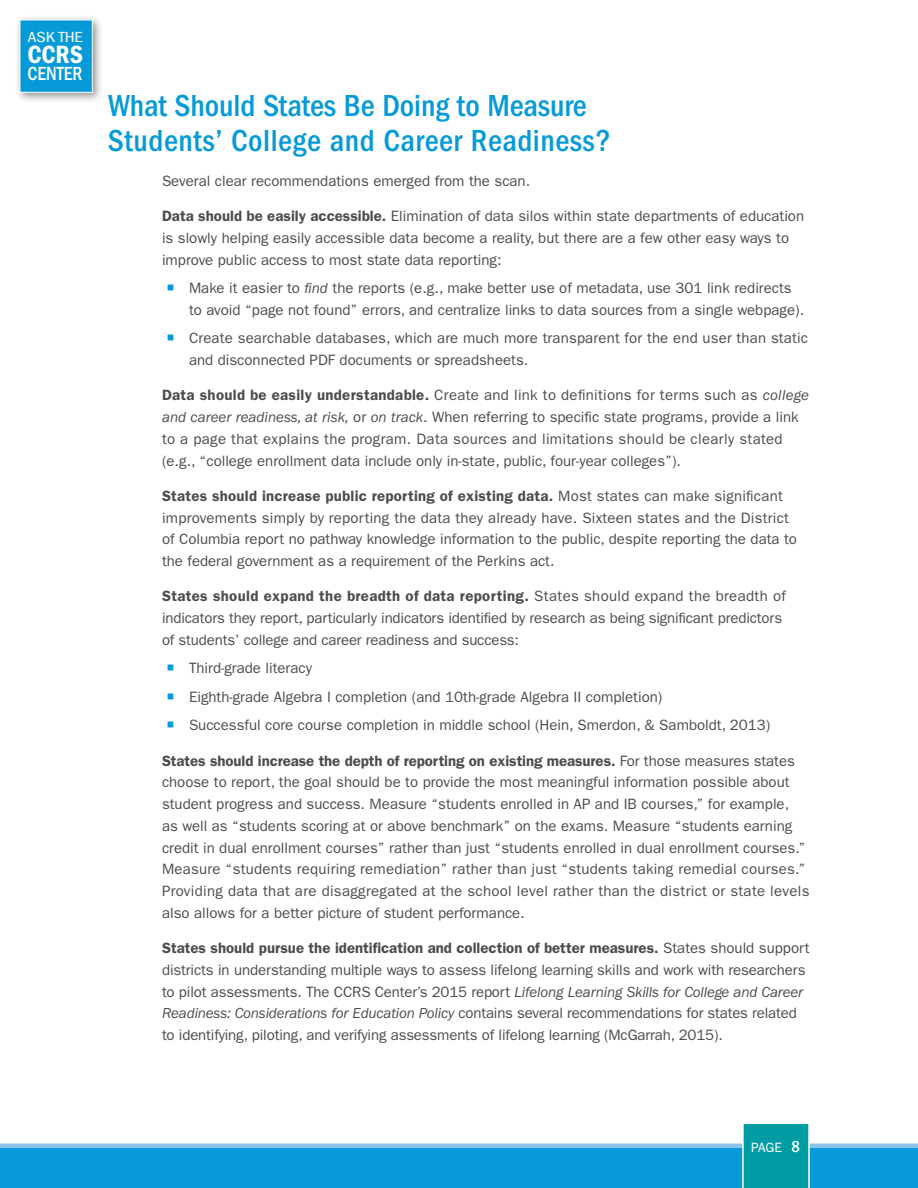
<style>
.page{position:relative;width:918px;height:1188px;background:#fff}
.page>*{position:absolute;margin:0;border:0;box-sizing:border-box;transform-origin:0 0}
.t1{font:500 condensed 31.5px/34.5px "ITC Franklin Gothic Std";letter-spacing:.015em;color:#069ad9}
.t2{font:25.8px "ITC Franklin Gothic Std Dm Cd";color:#fff}
.t3{font:500 condensed 19.65px "ITC Franklin Gothic Std";color:#fff;scale:.96 1}
.t4{font:condensed 15.15px "ITC Franklin Gothic Std";letter-spacing:-.01em;color:#fff;scale:1.21 1}
.t5{font:15px/21.8px "ITC Franklin Gothic Std";color:#4b4c4d}
.t6{font:15px/21.8px "ITC Franklin Gothic Std";letter-spacing:.02em;color:#4b4c4d}
.t7{font:13.5px "ITC Franklin Gothic Std";color:#fff}
.s1{font-weight:600}
.s2{color:#069ad9}
.s3{font-style:italic}
.s4{font-weight:500;font-stretch:condensed;font-size:16.5px}
</style>
<div class="page">
<div style="left:0;top:1147px;width:918px;height:41px;background:#069ad9"></div>
<hr style="left:0;top:1144px;width:918px;height:4px;background:#8bc3ea">
<div style="left:742px;top:1124px;width:68px;height:64px;background:#009ca3"></div>
<div style="left:15px;top:15px;width:89px;height:89px;background:#231f20;opacity:.48"></div>
<div style="left:20px;top:20px;width:73px;height:73px;background:#069ad9;border:1px solid #fff"></div>
<p class="t4" style="left:27px;top:29px;width:47px">ASK THE</p>
<h2 class="t2" style="left:27px;top:39px;width:57px">CCRS</h2>
<h3 class="t3" style="left:27px;top:62px;width:59px">CENTER</h3>
<h2 class="t1" style="left:108px;top:89px;width:505px">What Should States Be Doing to Measure<br>Students’ College and Career Readiness?</h2>
<p class="t5" style="left:162px;top:170px;width:370px">Several clear recommendations emerged from the scan.</p>
<p class="t5" style="left:162px;top:205px;width:644px"><span class="s1">Data should be easily accessible.</span> Elimination of data silos within state departments of education is slowly helping easily accessible data become a reality, but there are a few other easy ways to improve public access to most state data reporting:</p>
<p class="t5" style="left:189px;top:277px;width:617px;text-indent:-22px"><span class="s2">○</span> Make it easier to <span class="s3">find</span> the reports (e.g., make better use of metadata, use 301 link redirects to avoid “page not found” errors, and centralize links to data sources from a single webpage).</p>
<p class="t5" style="left:189px;top:328px;width:621px;text-indent:-22px"><span class="s2">○</span> Create searchable databases, which are much more transparent for the end user than static and disconnected PDF documents or spreadsheets.</p>
<p class="t6" style="left:162px;top:385px;width:649px"><span class="s1">Data should be easily understandable.</span> Create and link to definitions for terms such as <span class="s3">college and career readiness, at risk,</span> or <span class="s3">on track</span>. When referring to specific state programs, provide a link to a page that explains the program. Data sources and limitations should be clearly stated (e.g., “college enrollment data include only in-state, public, four-year colleges”).</p>
<p class="t5" style="left:162px;top:485px;width:637px"><span class="s1">States should increase public reporting of existing data.</span> Most states can make significant improvements simply by reporting the data they already have. Sixteen states and the District of Columbia report no pathway knowledge information to the public, despite reporting the data to the federal government as a requirement of the Perkins act.</p>
<p class="t5" style="left:162px;top:586px;width:626px"><span class="s1">States should expand the breadth of data reporting.</span> States should expand the breadth of indicators they report, particularly indicators identified by research as being significant predictors of students’ college and career readiness and success:</p>
<p class="t5" style="left:166px;top:658px;width:147px"><span class="s2">○</span> Third-grade literacy</p>
<p class="t5" style="left:166px;top:686px;width:497px"><span class="s2">○</span> Eighth-grade Algebra I completion (and 10th-grade Algebra II completion)</p>
<p class="t5" style="left:166px;top:715px;width:605px"><span class="s2">○</span> Successful core course completion in middle school (Hein, Smerdon, &amp; Samboldt, 2013)</p>
<p class="t5" style="left:162px;top:750px;width:649px"><span class="s1">States should increase the depth of reporting on existing measures.</span> For those measures states choose to report, the goal should be to provide the most meaningful information possible about student progress and success. Measure “students enrolled in AP and IB courses,” for example,<br>as well as “students scoring at or above benchmark” on the exams. Measure “students earning credit in dual enrollment courses” rather than just “students enrolled in dual enrollment courses.” Measure “students requiring remediation” rather than just “students taking remedial courses.” Providing data that are disaggregated at the school level rather than the district or state levels also allows for a better picture of student performance.</p>
<p class="t5" style="left:162px;top:937px;width:649px"><span class="s1">States should pursue the identification and collection of better measures.</span> States should support districts in understanding multiple ways to assess lifelong learning skills and work with researchers to pilot assessments. The CCRS Center’s 2015 report <span class="s3">Lifelong Learning Skills for College and Career Readiness: Considerations for Education Policy</span> contains several recommendations for states related to identifying, piloting, and verifying assessments of lifelong learning (McGarrah, 2015).</p>
<p class="t7" style="left:751px;top:1140px;width:50px">PAGE <span class="s4">8</span></p>
</div>
